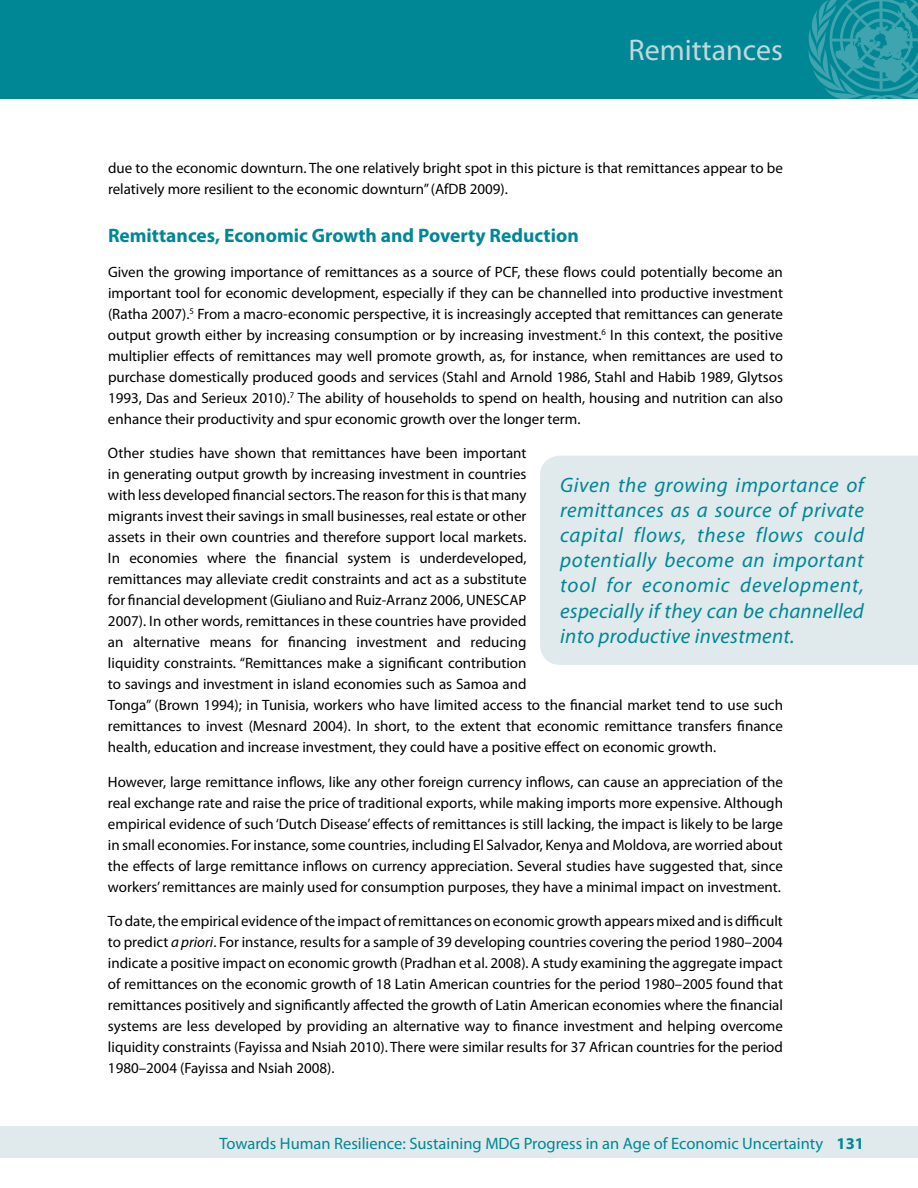
<style>
.page{position:relative;width:918px;height:1188px;background:#fff}
.page>*{position:absolute;margin:0;border:0;box-sizing:border-box;transform-origin:0 0}
.t1{font:30px "Myriad Pro";color:#c3d7dd}
.t2{font:italic 21px/25.2px "Myriad Pro";letter-spacing:.01em;color:#008795;text-align:justify}
.t3{font:700 19.5px "Myriad Pro";color:#008795}
.t4{font:16.5px "Myriad Pro";color:#008795}
.t5{font:15px/21px "Myriad Pro";color:#000;text-align:justify}
.s1{font-style:italic}
.s2{font-weight:700}
</style>
<div class="page">
<div style="left:0;top:1127px;width:918px;height:31px;background:#e0e9ec"></div>
<div style="left:0;top:0;width:918px;height:99px;background:#008795"></div>
<svg style="left:808px;top:0;width:110px;height:99px"></svg>
<div style="left:540px;top:456px;width:378px;height:209px;background:#e0e9ec"></div>
<h1 class="t1" style="left:629px;top:31px;width:156px">Remittances</h1>
<p class="t5" style="left:108px;top:157px;width:676px">due to the economic downturn. The one relatively bright spot in this picture is that remittances appear to be relatively more resilient to the economic downturn” (AfDB 2009).</p>
<h3 class="t3" style="left:108px;top:223px;width:472px">Remittances, Economic Growth and Poverty Reduction</h3>
<p class="t5" style="left:108px;top:261px;width:677px">Given the growing importance of remittances as a source of PCF, these flows could potentially become an important tool for economic development, especially if they can be channelled into productive investment (Ratha 2007).<sup>5</sup> From a macro-economic perspective, it is increasingly accepted that remittances can generate output growth either by increasing consumption or by increasing investment.<sup>6</sup> In this context, the positive multiplier effects of remittances may well promote growth, as, for instance, when remittances are used to purchase domestically produced goods and services (Stahl and Arnold 1986, Stahl and Habib 1989, Glytsos 1993, Das and Serieux 2010).<sup>7</sup> The ability of households to spend on health, housing and nutrition can also enhance their productivity and spur economic growth over the longer term.</p>
<p class="t5" style="left:108px;top:442px;width:677px;text-align:left">Other studies have shown that remittances have been important<br>in generating output growth by increasing investment in countries<br>with less developed financial sectors. The reason for this is that many<br>migrants invest their savings in small businesses, real estate or other<br>assets in their own countries and therefore support local markets.<br>In economies where the financial system is underdeveloped,<br>remittances may alleviate credit constraints and act as a substitute<br>for financial development (Giuliano and Ruiz-Arranz 2006, UNESCAP<br>2007). In other words, remittances in these countries have provided<br>an alternative means for financing investment and reducing<br>liquidity constraints. “Remittances make a significant contribution<br>to savings and investment in island economies such as Samoa and<br>Tonga” (Brown 1994); in Tunisia, workers who have limited access to the financial market tend to use such remittances to invest (Mesnard 2004). In short, to the extent that economic remittance transfers finance health, education and increase investment, they could have a positive effect on economic growth.</p>
<p class="t5" style="left:108px;top:771px;width:677px">However, large remittance inflows, like any other foreign currency inflows, can cause an appreciation of the real exchange rate and raise the price of traditional exports, while making imports more expensive. Although empirical evidence of such ‘Dutch Disease’ effects of remittances is still lacking, the impact is likely to be large in small economies. For instance, some countries, including El Salvador, Kenya and Moldova, are worried about the effects of large remittance inflows on currency appreciation. Several studies have suggested that, since workers’ remittances are mainly used for consumption purposes, they have a minimal impact on investment.</p>
<p class="t5" style="left:108px;top:910px;width:677px">To date, the empirical evidence of the impact of remittances on economic growth appears mixed and is difficult to predict <span class="s1">a priori</span>. For instance, results for a sample of 39 developing countries covering the period 1980–2004 indicate a positive impact on economic growth (Pradhan et al. 2008). A study examining the aggregate impact of remittances on the economic growth of 18 Latin American countries for the period 1980–2005 found that remittances positively and significantly affected the growth of Latin American economies where the financial systems are less developed by providing an alternative way to finance investment and helping overcome liquidity constraints (Fayissa and Nsiah 2010). There were similar results for 37 African countries for the period 1980–2004 (Fayissa and Nsiah 2008).</p>
<h2 class="t2" style="left:560px;top:472px;width:305px">Given the growing importance of remittances as a source of private capital flows, these flows could potentially become an important tool for economic development, especially if they can be channelled into productive investment.</h2>
<p class="t4" style="left:219px;top:1133px;width:646px">Towards Human Resilience: Sustaining MDG Progress in an Age of Economic Uncertainty <span class="s2">131</span></p>
</div>
